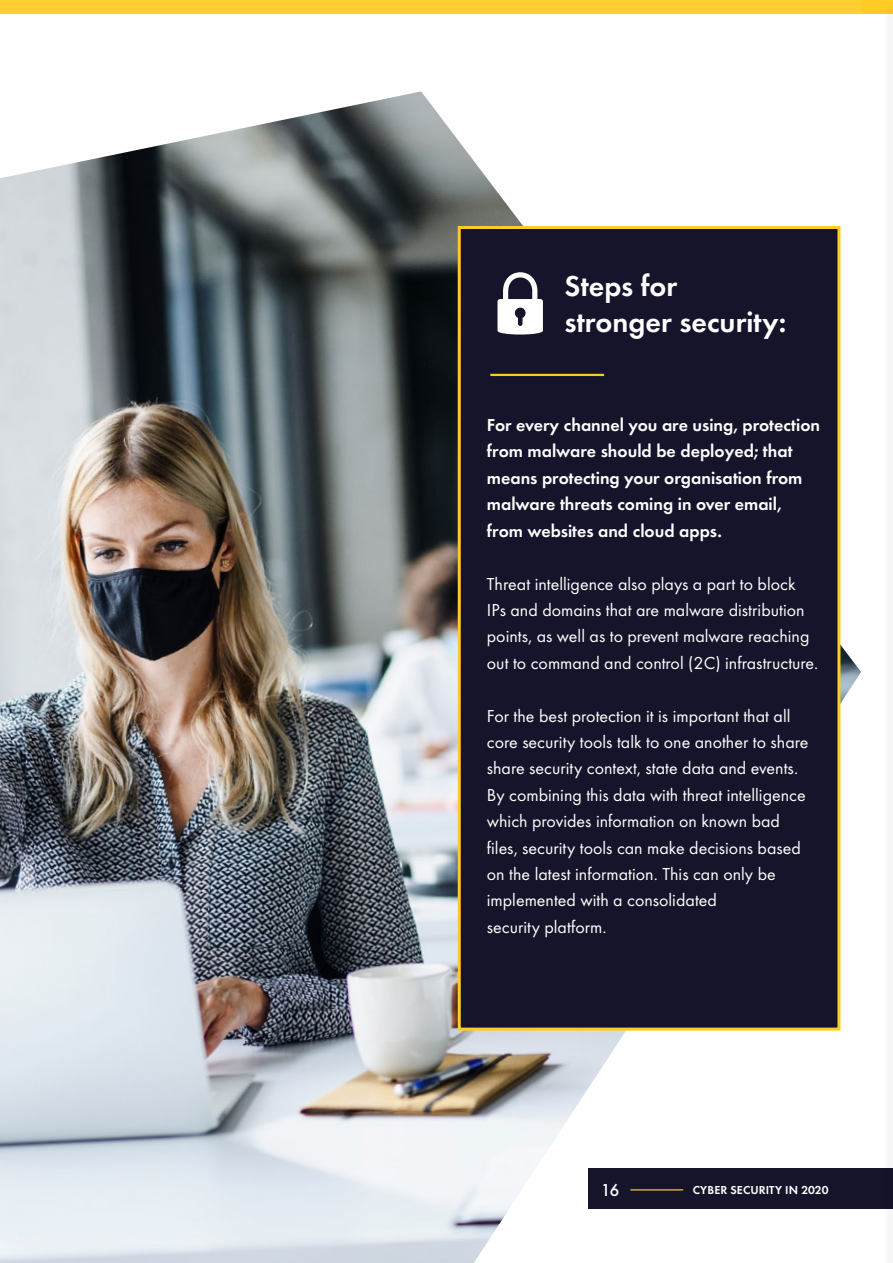
<style>
.page{position:relative;width:893px;height:1263px;background:#fff}
.page>*{position:absolute;margin:0;border:0;box-sizing:border-box;transform-origin:0 0}
.t1{font:600 30px/36px "Function Pro";color:#fff}
.t2{font:18px/26.4px "Function Pro";color:#fff}
.t3{font:600 18px/26.4px "Function Pro";color:#fff}
.t4{font:500 17.85px "Function Pro";color:#fff}
.t5{font:600 12px "Function Pro";letter-spacing:.01em;color:#fff}
</style>
<div class="page">
<div style="left:0;top:0;width:893px;height:14px;background:#ffce31"></div>
<div style="left:861px;top:0;width:32px;height:14px;background:#ffcc26"></div>
<img style="left:0;top:91px;width:861px;height:1172px">
<div style="left:458px;top:226px;width:382px;height:804px;background:#16142a;border:3px solid #ffcc26"></div>
<hr style="left:490px;top:374px;width:114px;height:2px;background:#ffcc26">
<div style="left:588px;top:1169px;width:305px;height:40px;background:#16142a"></div>
<hr style="left:630px;top:1189px;width:53px;height:1px;background:#ffcc26">
<svg style="left:497px;top:272px;width:46px;height:63px"></svg>
<div style="left:883px;top:4px;width:10px;height:1259px;background:#f7f7f7"></div>
<hr style="left:892px;top:14px;width:1px;height:1249px;background:#16142a">
<h1 class="t1" style="left:564px;top:267px;width:223px">Steps for stronger security:</h1>
<p class="t3" style="left:487px;top:412px;width:335px">For every channel you are using, protection from malware should be deployed; that means protecting your organisation from malware threats coming in over email, from websites and cloud apps.</p>
<p class="t2" style="left:487px;top:570px;width:333px">Threat intelligence also plays a part to block IPs and domains that are malware distribution points, as well as to prevent malware reaching out to command and control (2C) infrastructure.</p>
<p class="t2" style="left:487px;top:702px;width:323px">For the best protection it is important that all core security tools talk to one another to share share security context, state data and events.<br>By combining this data with threat intelligence which provides information on known bad files, security tools can make decisions based on the latest information. This can only be implemented with a consolidated<br>security platform.</p>
<p class="t4" style="left:601px;top:1179px;width:20px">16</p>
<p class="t5" style="left:693px;top:1182px;width:137px">CYBER SECURITY IN 2020</p>
</div>
